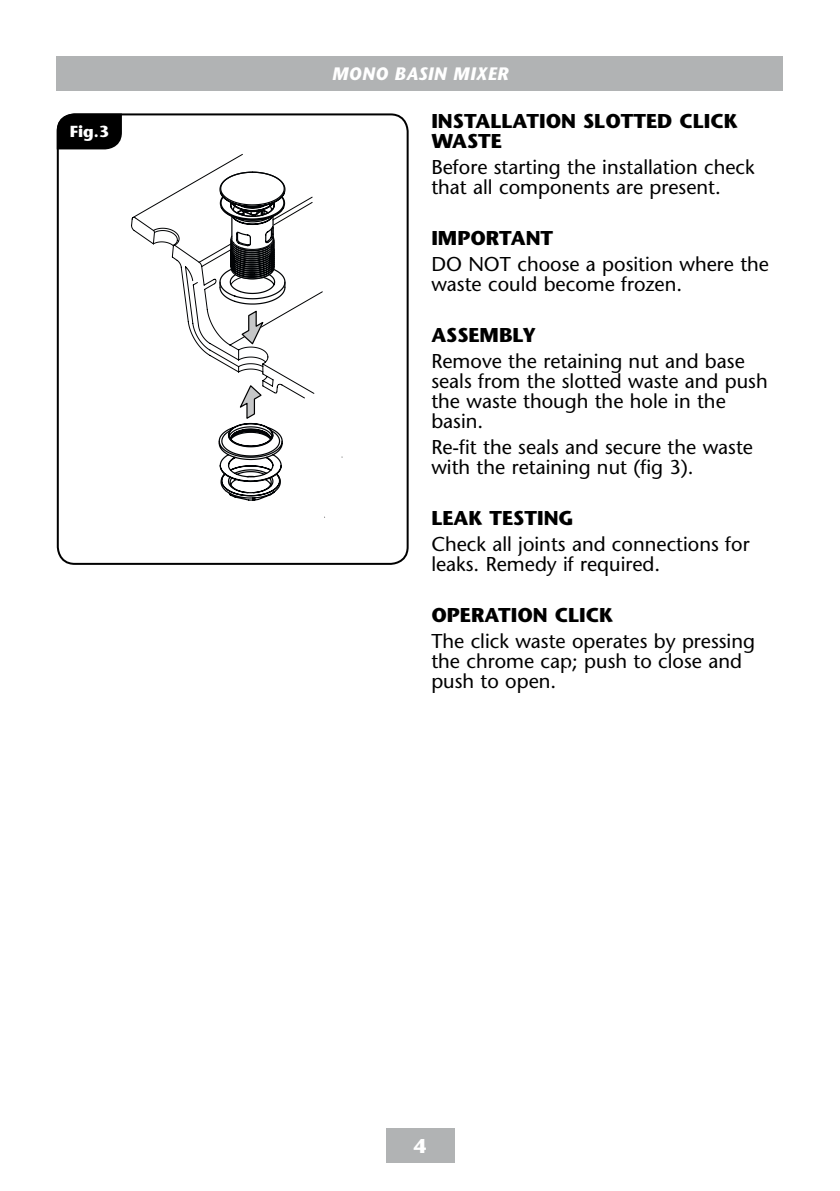
<style>
.page{position:relative;width:840px;height:1191px;background:#fff}
.page>*{position:absolute;margin:0;border:0;box-sizing:border-box;transform-origin:0 0}
.t1{font:500 20px/20px "Stone Sans Std";color:#000}
.t2{font:700 20px/20px "Stone Sans Std";color:#000}
.t3{font:700 20px "Stone Sans Std";color:#fff}
.t4{font:italic 700 18px "Stone Sans Std";letter-spacing:.01em;color:#fff}
.t5{font:700 16px "Stone Sans Std";color:#fff}
</style>
<div class="page">
<div style="left:57px;top:57px;width:725px;height:34px;background:#b1b3b4"></div>
<div style="left:386px;top:1128px;width:68px;height:34px;background:#b1b3b4"></div>
<div style="left:57px;top:113px;width:351px;height:452px;border:2px solid #000;border-radius:17px"></div>
<div style="left:57px;top:114px;width:65px;height:35px;background:#000"></div>
<svg style="left:131px;top:154px;width:192px;height:245px"></svg>
<svg style="left:132px;top:217px;width:70px;height:50px"></svg>
<svg style="left:218px;top:171px;width:68px;height:330px"></svg>
<p class="t4" style="left:331px;top:63px;width:178px">MONO BASIN MIXER</p>
<p class="t5" style="left:70px;top:122px;width:41px">Fig.3</p>
<p class="t2" style="left:431px;top:111px;width:308px">INSTALLATION SLOTTED CLICK<br>WASTE</p>
<p class="t1" style="left:431px;top:157px;width:325px">Before starting the installation check that all components are present.</p>
<p class="t2" style="left:431px;top:228px;width:123px">IMPORTANT</p>
<p class="t1" style="left:431px;top:254px;width:339px">DO NOT choose a position where the waste could become frozen.</p>
<p class="t2" style="left:431px;top:325px;width:106px">ASSEMBLY</p>
<p class="t1" style="left:431px;top:351px;width:338px">Remove the retaining nut and base seals from the slotted waste and push the waste though the hole in the basin.</p>
<p class="t1" style="left:431px;top:436px;width:323px">Re-fit the seals and secure the waste with the retaining nut (fig 3).</p>
<p class="t2" style="left:431px;top:508px;width:144px">LEAK TESTING</p>
<p class="t1" style="left:431px;top:533px;width:319px">Check all joints and connections for leaks. Remedy if required.</p>
<p class="t2" style="left:431px;top:605px;width:183px">OPERATION CLICK</p>
<p class="t1" style="left:431px;top:630px;width:325px">The click waste operates by pressing the chrome cap; push to close and push to open.</p>
<p class="t3" style="left:413px;top:1134px;width:14px">4</p>
</div>
